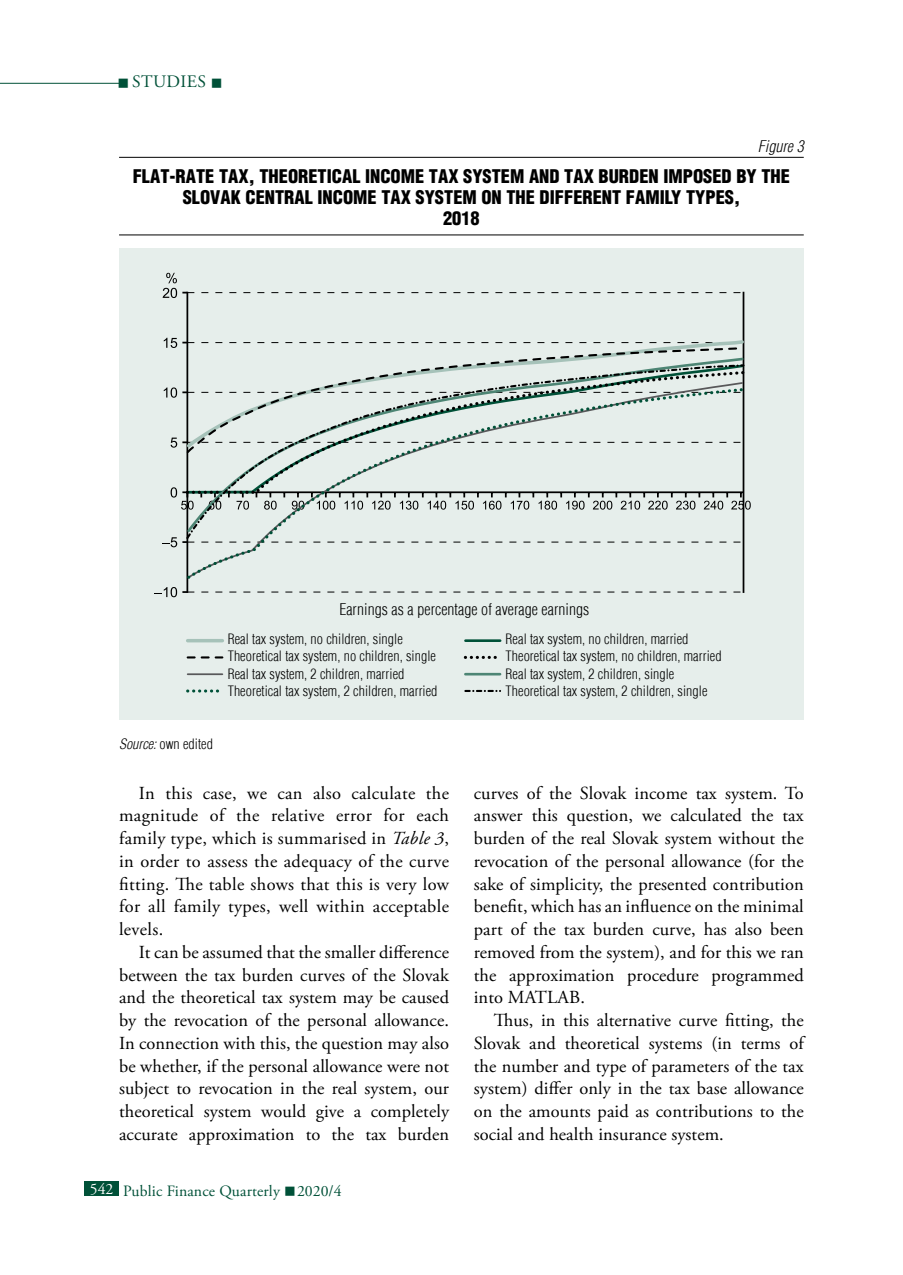
<style>
.page{position:relative;width:903px;height:1275px;background:#fff}
.page>*{position:absolute;margin:0;border:0;box-sizing:border-box;transform-origin:0 0}
.t1{font:18.38px/22.8px "Adobe Garamond Pro";color:#000;text-align:justify}
.t2{font:900 condensed 18.38px/21px "H Helvetica";color:#000;text-align:center}
.t3{font:17.5px "Adobe Garamond Pro";color:#005138}
.t4{font:300 condensed 15.75px "H Helvetica";letter-spacing:.005em;color:#000}
.t5{font:15.75px "Adobe Garamond Pro";color:#005138}
.t6{font:italic 300 condensed 15.75px "H Helvetica";letter-spacing:.005em;color:#000}
.t7{font:300 condensed 14px/17.5px "H Helvetica";letter-spacing:.005em;color:#000}
.s1{font-style:italic}
.s2{color:#fff}
</style>
<div class="page">
<hr style="left:0;top:83px;width:119px;height:1px;background:#005138">
<div style="left:84px;top:1181px;width:35px;height:15px;background:#005138"></div>
<hr style="left:119px;top:157px;width:685px;height:1px;background:#000">
<hr style="left:119px;top:234px;width:685px;height:1px;background:#000">
<div style="left:119px;top:248px;width:685px;height:471px;background:#e6eeeb"></div>
<hr style="left:186px;top:293px;width:2px;height:299px;background:#000">
<hr style="left:743px;top:293px;width:1px;height:299px;background:#000">
<svg style="left:154px;top:587px;width:30px;height:10px"></svg>
<svg style="left:162px;top:537px;width:22px;height:10px"></svg>
<svg style="left:171px;top:487px;width:13px;height:23px"></svg>
<svg style="left:171px;top:438px;width:13px;height:10px"></svg>
<svg style="left:164px;top:387px;width:20px;height:11px"></svg>
<svg style="left:164px;top:338px;width:20px;height:10px"></svg>
<svg style="left:163px;top:273px;width:580px;height:25px"></svg>
<svg style="left:184px;top:338px;width:561px;height:18px"></svg>
<svg style="left:186px;top:346px;width:558px;height:10px"></svg>
<svg style="left:185px;top:363px;width:560px;height:330px"></svg>
<p class="t3" style="left:118px;top:71px;width:107px">■Studies ■</p>
<p class="t6" style="left:758px;top:137px;width:48px">Figure 3</p>
<p class="t2" style="left:133px;top:165px;width:659px">FLAT-RATE TAX, THEORETICAL INCOME TAX SYSTEM AND TAX BURDEN IMPOSED BY THE<br>SLOVAK CENTRAL INCOME TAX SYSTEM ON THE DIFFERENT FAMILY TYPES,<br>2018</p>
<p class="t4" style="left:339px;top:600px;width:252px">Earnings as a percentage of average earnings</p>
<p class="t7" style="left:119px;top:735px;width:95px"><span class="s1">Source:</span> own edited</p>
<p class="t7" style="left:228px;top:630px;width:211px">Real tax system, no children, single Theoretical tax system, no children, single Real tax system, 2 children, married Theoretical tax system, 2 children, married</p>
<p class="t7" style="left:505px;top:630px;width:218px">Real tax system, no children, married Theoretical tax system, no children, married Real tax system, 2 children, single Theoretical tax system, 2 children, single</p>
<p class="t1" style="left:119px;top:782px;width:332px;text-indent:20px">In this case, we can also calculate the magnitude of the relative error for each family type, which is summarised in <span class="s1">Table 3</span>, in order to assess the adequacy of the curve fitting. The table shows that this is very low for all family types, well within acceptable levels.</p>
<p class="t1" style="left:119px;top:941px;width:332px;text-indent:20px">It can be assumed that the smaller difference between the tax burden curves of the Slovak and the theoretical tax system may be caused by the revocation of the personal allowance.<br>In connection with this, the question may also be whether, if the personal allowance were not subject to revocation in the real system, our theoretical system would give a completely accurate approximation to the tax burden</p>
<p class="t5" style="left:90px;top:1181px;width:253px"><span class="s2">542</span> Public Finance Quarterly ■ 2020/4</p>
<p class="t1" style="left:474px;top:782px;width:331px">curves of the Slovak income tax system. To answer this question, we calculated the tax burden of the real Slovak system without the revocation of the personal allowance (for the sake of simplicity, the presented contribution benefit, which has an influence on the minimal part of the tax burden curve, has also been removed from the system), and for this we ran the approximation procedure programmed into MATLAB.</p>
<p class="t1" style="left:474px;top:1010px;width:334px;text-indent:20px">Thus, in this alternative curve fitting, the Slovak and theoretical systems (in terms of the number and type of parameters of the tax system) differ only in the tax base allowance on the amounts paid as contributions to the social and health insurance system.</p>
</div>
